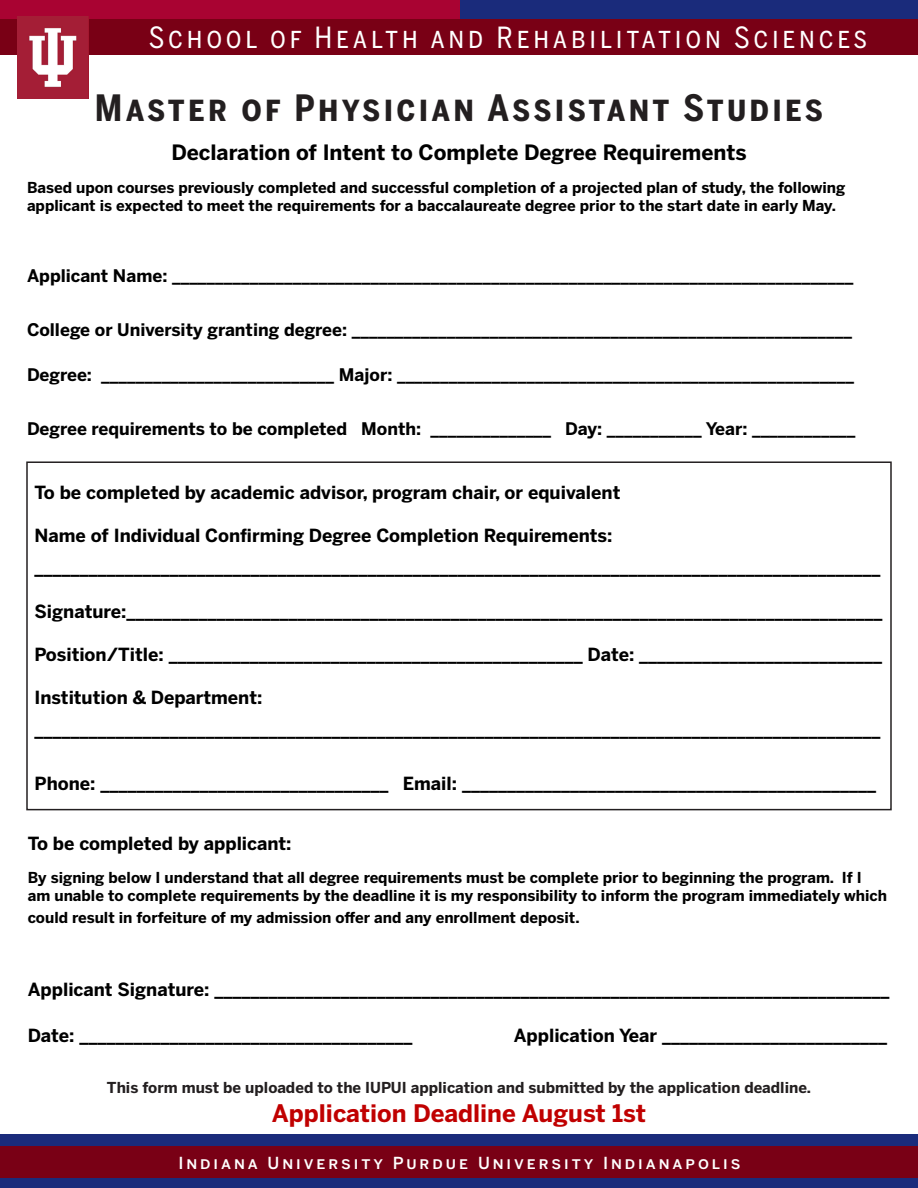
<style>
.page{position:relative;width:918px;height:1188px;background:#fff}
.page>*{position:absolute;margin:0;border:0;box-sizing:border-box;transform-origin:0 0}
.t1{font:700 36px "Benton Sans Cond";letter-spacing:.09em;color:#231f20}
.t2{font:28.95px "Benton Sans Cond";letter-spacing:.13em;color:#fff}
.t3{font:700 24px "Benton Sans";color:#c00000}
.Default{font:700 21px "Benton Sans";color:#000}
.Default-2{font:700 18px "Benton Sans";color:#000}
.Default-3{font:700 17.25px "Benton Sans";color:#000}
.t4{font:500 16.5px "Benton Sans";letter-spacing:.18em;color:#fff}
.Default-4{font:700 15px/18px "Benton Sans";color:#000}
.t5{font:700 15px "Benton Sans";color:#231f20}
</style>
<div class="page">
<div style="left:0;top:0;width:918px;height:46px;background:#a90332"></div>
<div style="left:461px;top:0;width:457px;height:34px;background:#1a2b7b"></div>
<div style="left:0;top:19px;width:918px;height:35px;background:#790015"></div>
<img style="left:18px;top:16px;width:71px;height:83px">
<div style="left:0;top:1134px;width:918px;height:54px;background:#1a2b7b"></div>
<div style="left:0;top:1147px;width:918px;height:31px;background:#790015"></div>
<div style="left:26px;top:461px;width:866px;height:349px;border:2px solid #231f20"></div>
<p class="t2" style="left:149px;top:20px;width:720px">School of Health and Rehabilitation Sciences</p>
<p class="t1" style="left:95px;top:85px;width:730px">Master of Physician Assistant Studies</p>
<p class="Default" style="left:171px;top:139px;width:577px">Declaration of Intent to Complete Degree Requirements</p>
<p class="Default-4" style="left:27px;top:179px;width:820px">Based upon courses previously completed and successful completion of a projected plan of study, the following applicant is expected to meet the requirements for a baccalaureate degree prior to the start date in early May.</p>
<p class="Default-3" style="left:27px;top:265px;width:828px">Applicant Name: _______________________________________________________________________________</p>
<p class="Default-3" style="left:27px;top:319px;width:827px">College or University granting degree: __________________________________________________________</p>
<p class="Default-3" style="left:27px;top:364px;width:829px">Degree: ___________________________ Major: _____________________________________________________</p>
<p class="Default-3" style="left:27px;top:418px;width:830px">Degree requirements to be completed Month: ______________ Day: ___________ Year: ____________</p>
<p class="Default-2" style="left:34px;top:481px;width:587px">To be completed by academic advisor, program chair, or equivalent</p>
<p class="Default-2" style="left:34px;top:524px;width:579px">Name of Individual Confirming Degree Completion Requirements:</p>
<p class="Default-2" style="left:34px;top:556px;width:847px">______________________________________________________________________________________________</p>
<p class="Default-2" style="left:34px;top:600px;width:850px">Signature:____________________________________________________________________________________</p>
<p class="Default-2" style="left:34px;top:643px;width:849px">Position/Title: ______________________________________________ Date: ___________________________</p>
<p class="Default-2" style="left:34px;top:686px;width:229px">Institution &amp; Department:</p>
<p class="Default-2" style="left:34px;top:718px;width:847px">______________________________________________________________________________________________</p>
<p class="Default-2" style="left:34px;top:772px;width:843px">Phone: ________________________________ Email: ______________________________________________</p>
<p class="Default-2" style="left:28px;top:833px;width:265px">To be completed by applicant:</p>
<p class="Default-4" style="left:28px;top:869px;width:861px">By signing below I understand that all degree requirements must be complete prior to beginning the program. If I am unable to complete requirements by the deadline it is my responsibility to inform the program immediately which</p>
<p class="Default-4" style="left:28px;top:909px;width:553px">could result in forfeiture of my admission offer and any enrollment deposit.</p>
<p class="Default-2" style="left:28px;top:978px;width:863px">Applicant Signature: ___________________________________________________________________________</p>
<p class="Default-2" style="left:28px;top:1024px;width:386px">Date: _____________________________________</p>
<p class="Default-2" style="left:514px;top:1024px;width:375px">Application Year _________________________</p>
<p class="t5" style="left:107px;top:1078px;width:706px">This form must be uploaded to the IUPUI application and submitted by the application deadline.</p>
<p class="t3" style="left:272px;top:1098px;width:376px">Application Deadline August 1st</p>
<p class="t4" style="left:178px;top:1153px;width:564px">Indiana University Purdue University Indianapolis</p>
</div>
